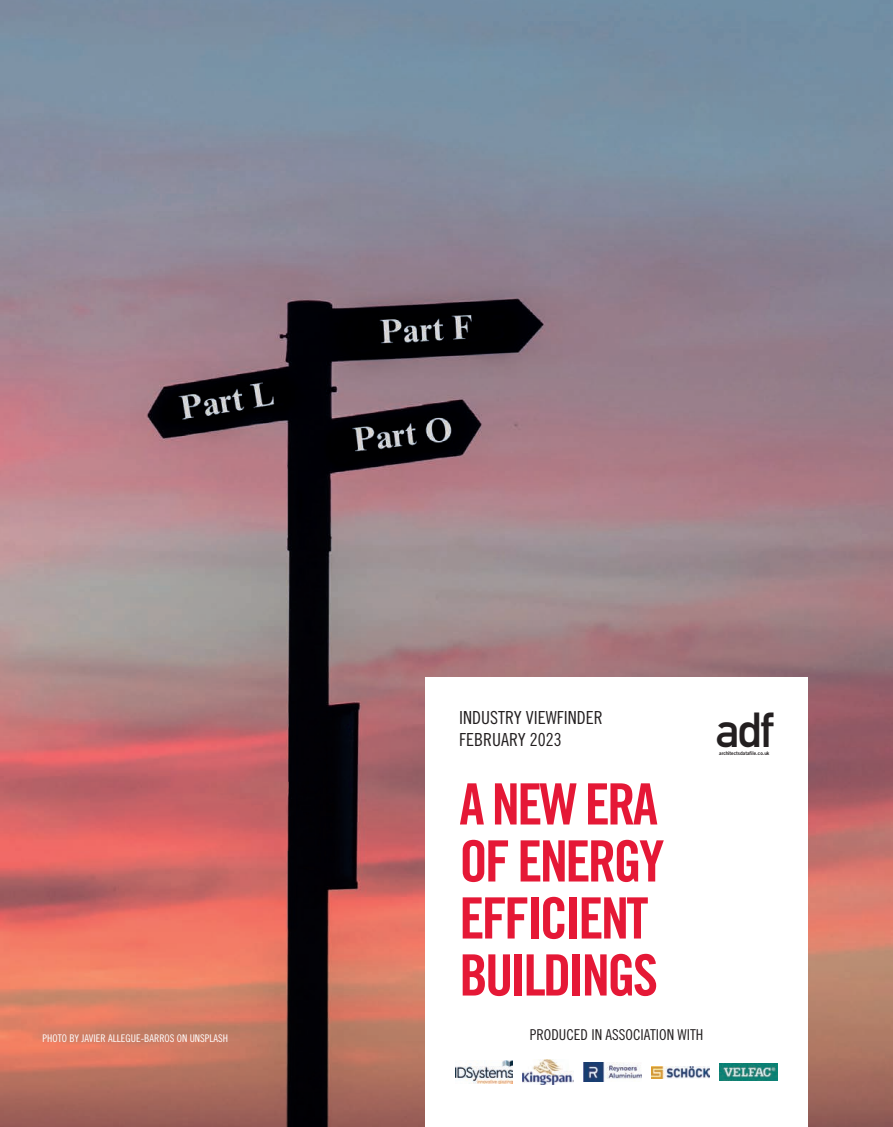
<style>
.page{position:relative;width:893px;height:1127px;background:#fff}
.page>*{position:absolute;margin:0;border:0;box-sizing:border-box;transform-origin:0 0}
.t1{font:57px/57px "Trade Gothic LT Std Bd Cn 20";letter-spacing:-.05em;color:#e51836}
.t2{font:48.45px "DIN Mittelschrift Std";color:#231f20}
.t3{font:18px/21.6px "Trade Gothic LT Std Cn 18";color:#231f20}
.t4{font:15px "Trade Gothic LT Std Cn 18";color:#231f20}
.t5{font:10.5px "Trade Gothic LT Std Cn 18";color:#fff}
.t6{font:4.95px "Trade Gothic LT Std Bd 2";color:#231f20}
</style>
<div class="page">
<img style="left:0;top:0;width:893px;height:1127px">
<div style="left:425px;top:677px;width:383px;height:450px;background:#fff"></div>
<img style="left:456px;top:1060px;width:56px;height:23px">
<img style="left:523px;top:1060px;width:50px;height:24px">
<img style="left:583px;top:1062px;width:58px;height:20px">
<img style="left:652px;top:1066px;width:57px;height:12px">
<img style="left:720px;top:1063px;width:58px;height:17px">
<svg style="left:823px;top:826px;width:5px;height:5px"></svg>
<p class="t5" style="left:43px;top:1032px;width:187px">PHOTO BY JAVIER ALLEGUE-BARROS ON UNSPLASH</p>
<h3 class="t3" style="left:459px;top:707px;width:145px">INDUSTRY VIEWFINDER<br>FEBRUARY 2023</h3>
<h1 class="t1" style="left:459px;top:775px;width:207px">A NEW ERA<br>OF ENERGY<br>EFFICIENT<br>BUILDINGS</h1>
<h3 class="t4" style="left:530px;top:1026px;width:175px">PRODUCED IN ASSOCIATION WITH</h3>
<h2 class="t2" style="left:716px;top:701px;width:59px">adf</h2>
<p class="t6" style="left:719px;top:750px;width:52px">architectsdatafile.co.uk</p>
</div>
